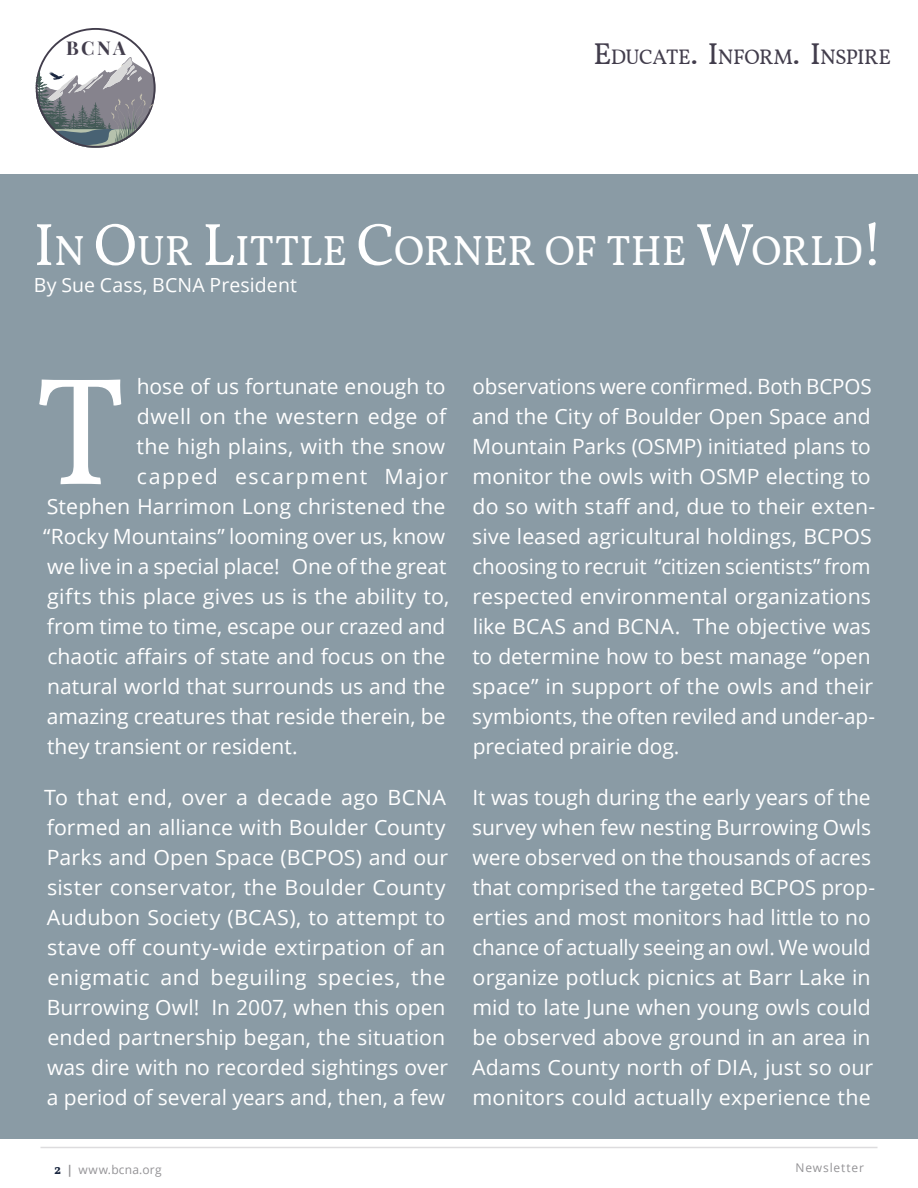
<style>
.page{position:relative;width:918px;height:1188px;background:#fff}
.page>*{position:absolute;margin:0;border:0;box-sizing:border-box;transform-origin:0 0}
.t1{font:153.6px "Vollkorn";color:#fff}
.t2{font:42px "Vollkorn";letter-spacing:.01em;color:#fff}
.t3{font:21px/30px "Open Sans";color:#fff}
.t4{font:21px "Vollkorn";letter-spacing:-.02em;color:#423d4c}
.t5{font:21px "Open Sans";letter-spacing:.065em;color:#fff}
.t6{font:19.5px "Open Sans";letter-spacing:.005em;color:#fff}
.t7{font:700 18.9px "Playfair Display";color:#423d4c}
.t8{font:12px "Open Sans";letter-spacing:.02em;color:#949396}
.t9{font:12px "Open Sans";letter-spacing:.065em;color:#949396}
.s1{font-size:30px}
.s2{font-size:60px}
.s3{font-family:"Vollkorn";font-weight:700;font-size:13.5px;color:#1a2740}
.s4{font-weight:700}
</style>
<div class="page">
<hr style="left:40px;top:1147px;width:838px;height:1px;background:#dddcde">
<div style="left:0;top:174px;width:918px;height:964px;background:#8a9ba5"></div>
<svg style="left:35px;top:28px;width:121px;height:120px"></svg>
<p class="t7" style="left:66px;top:36px;width:61px">BCNA</p>
<p class="t4" style="left:594px;top:41px;width:299px"><span class="s1">E</span>DUCATE<span class="s1">. I</span>NFORM<span class="s1">. I</span>NSPIRE</p>
<h2 class="t2" style="left:34px;top:220px;width:852px"><span class="s2">I</span>N <span class="s2">O</span>UR <span class="s2">L</span>ITTLE <span class="s2">C</span>ORNER OF THE <span class="s2">W</span>ORLD<span class="s2">!</span></h2>
<p class="t6" style="left:34px;top:272px;width:265px">By Sue Cass, BCNA President</p>
<h1 class="t1" style="left:35px;top:318px;width:91px">T</h1>
<p class="t3" style="left:137px;top:371px;width:310px">hose of us fortunate enough to</p>
<p class="t3" style="left:137px;top:401px;width:311px">dwell on the western edge of</p>
<p class="t3" style="left:137px;top:431px;width:310px">the high plains, with the snow</p>
<p class="t5" style="left:137px;top:462px;width:313px">capped escarpment Major</p>
<p class="t3" style="left:47px;top:491px;width:400px">Stephen Harrimon Long christened the</p>
<p class="t3" style="left:43px;top:521px;width:404px">“Rocky Mountains” looming over us, know</p>
<p class="t3" style="left:47px;top:551px;width:401px">we live in a special place! One of the great</p>
<p class="t3" style="left:47px;top:581px;width:404px">gifts this place gives us is the ability to,</p>
<p class="t3" style="left:47px;top:611px;width:400px">from time to time, escape our crazed and</p>
<p class="t3" style="left:47px;top:641px;width:400px">chaotic affairs of state and focus on the</p>
<p class="t3" style="left:47px;top:671px;width:400px">natural world that surrounds us and the</p>
<p class="t3" style="left:47px;top:701px;width:400px">amazing creatures that reside therein, be</p>
<p class="t3" style="left:47px;top:731px;width:252px">they transient or resident.</p>
<p class="t3" style="left:44px;top:782px;width:405px">To that end, over a decade ago BCNA formed an alliance with Boulder County Parks and Open Space (BCPOS) and our sister conservator, the Boulder County Audubon Society (BCAS), to attempt to stave off county-wide extirpation of an enigmatic and beguiling species, the Burrowing Owl! In 2007, when this open ended partnership began, the situation was dire with no recorded sightings over a period of several years and, then, a few</p>
<p class="t3" style="left:472px;top:371px;width:405px">observations were confirmed. Both BCPOS and the City of Boulder Open Space and Mountain Parks (OSMP) initiated plans to monitor the owls with OSMP electing to do so with staff and, due to their exten&shy;sive leased agricultural holdings, BCPOS choosing to recruit “citizen scientists” from respected environmental organizations like BCAS and BCNA. The objective was to determine how to best manage “open space” in support of the owls and their symbionts, the often reviled and under-ap&shy;preciated prairie dog.</p>
<p class="t3" style="left:472px;top:782px;width:405px">It was tough during the early years of the survey when few nesting Burrowing Owls were observed on the thousands of acres that comprised the targeted BCPOS prop&shy;erties and most monitors had little to no chance of actually seeing an owl. We would organize potluck picnics at Barr Lake in mid to late June when young owls could be observed above ground in an area in Adams County north of DIA, just so our monitors could actually experience the</p>
<p class="t8" style="left:54px;top:1162px;width:109px"><span class="s3">2</span> <span class="s4">|</span> www.bcna.org</p>
<p class="t9" style="left:795px;top:1159px;width:70px">Newsletter</p>
</div>
